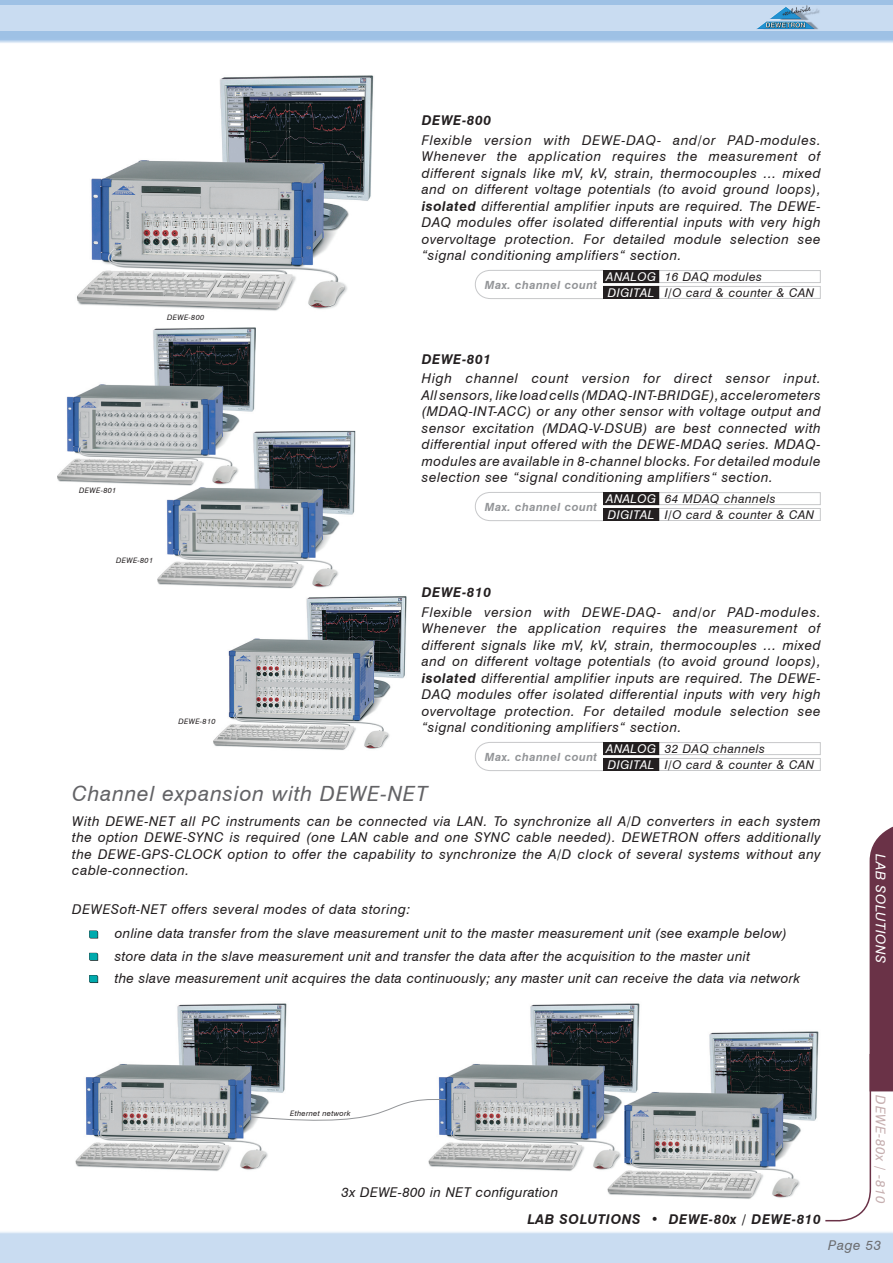
<style>
.page{position:relative;width:893px;height:1263px;background:#fff}
.page>*{position:absolute;margin:0;border:0;box-sizing:border-box;transform-origin:0 0}
.Headline_4{font:italic 21px "Swiss 721 BT";letter-spacing:.04em;color:#636366}
.Description_2{font:italic 13.5px/16.5px "Swiss 721 BT";letter-spacing:.04em;color:#231f20;text-align:justify}
.List_1{font:italic 13.5px "Swiss 721 BT";letter-spacing:.025em;color:#231f20}
.Headline_3{font:italic 700 13.5px "Swiss 721 BT";letter-spacing:.04em;color:#231f20}
.Description_1{font:italic 13.5px "Swiss 721 BT";letter-spacing:.025em;color:#231f20}
.t1{font:italic 13.5px "Swiss 721 BT";letter-spacing:.04em;color:#c6afb0}
.t2{font:italic 13.5px "Swiss 721 BT";letter-spacing:.04em;color:#fff}
.t3{font:italic 13.5px "Swiss 721 BT";letter-spacing:.04em;color:#6c6d70}
.t4{font:italic 12px/15.9px "Swiss 721 BT";letter-spacing:.04em;color:#231f20}
.t5{font:italic 12px/15.9px "Swiss 721 BT";letter-spacing:.04em;color:#fff}
.t6{font:italic 700 11.25px "Swiss 721 BT";letter-spacing:.04em;color:#939598}
.Description_2-2{font:italic 7.5px "Swiss 721 BT";letter-spacing:.04em;color:#231f20}
.s1{font-weight:700}
</style>
<div class="page">
<div style="left:0;top:0;width:893px;height:39px;background:#9ec1e5"></div>
<div style="left:0;top:5px;width:893px;height:25px;background:#c9dcf1"></div>
<div style="left:0;top:1233px;width:893px;height:30px;background:#c9dcf1"></div>
<img style="left:757px;top:6px;width:63px;height:24px">
<svg style="left:0;top:39px;width:893px;height:4px;background:#c1d7ef"></svg>
<svg style="left:0;top:1232px;width:893px;height:1px"></svg>
<svg style="left:825px;top:826px;width:68px;height:396px"></svg>
<img style="left:77px;top:75px;width:297px;height:236px">
<img style="left:75px;top:1003px;width:212px;height:168px">
<img style="left:428px;top:1003px;width:212px;height:168px">
<img style="left:57px;top:327px;width:198px;height:158px">
<img style="left:605px;top:1029px;width:214px;height:170px">
<svg style="left:250px;top:1095px;width:197px;height:36px"></svg>
<img style="left:157px;top:431px;width:198px;height:157px">
<img style="left:213px;top:596px;width:194px;height:154px">
<svg style="left:475px;top:270px;width:129px;height:29px"></svg>
<div style="left:657px;top:270px;width:164px;height:13px;border:1px solid #c7c8ca"></div>
<div style="left:657px;top:286px;width:164px;height:13px;border:1px solid #c7c8ca"></div>
<div style="left:604px;top:271px;width:55px;height:12px;background:#231f20"></div>
<div style="left:603px;top:270px;width:56px;height:13px;border:1px solid #231f20"></div>
<div style="left:604px;top:286px;width:55px;height:12px;background:#231f20"></div>
<div style="left:603px;top:286px;width:56px;height:13px;border:1px solid #231f20"></div>
<svg style="left:475px;top:492px;width:129px;height:29px"></svg>
<div style="left:657px;top:492px;width:164px;height:13px;border:1px solid #c7c8ca"></div>
<div style="left:657px;top:508px;width:164px;height:13px;border:1px solid #c7c8ca"></div>
<div style="left:604px;top:493px;width:55px;height:12px;background:#231f20"></div>
<div style="left:603px;top:492px;width:56px;height:13px;border:1px solid #231f20"></div>
<div style="left:604px;top:508px;width:55px;height:12px;background:#231f20"></div>
<div style="left:603px;top:508px;width:56px;height:13px;border:1px solid #231f20"></div>
<svg style="left:89px;top:930px;width:10px;height:9px"></svg>
<svg style="left:89px;top:952px;width:10px;height:9px"></svg>
<svg style="left:89px;top:975px;width:10px;height:8px"></svg>
<svg style="left:475px;top:742px;width:129px;height:29px"></svg>
<div style="left:657px;top:742px;width:164px;height:13px;border:1px solid #c7c8ca"></div>
<div style="left:657px;top:758px;width:164px;height:13px;border:1px solid #c7c8ca"></div>
<div style="left:604px;top:742px;width:55px;height:13px;background:#231f20"></div>
<div style="left:604px;top:758px;width:55px;height:12px;background:#231f20"></div>
<div style="left:603px;top:758px;width:56px;height:13px;border:1px solid #231f20"></div>
<p class="Description_2-2" style="left:167px;top:313px;width:39px">DEWE-800</p>
<p class="Description_2-2" style="left:79px;top:485px;width:39px">DEWE-801</p>
<p class="Description_2-2" style="left:116px;top:555px;width:39px">DEWE-801</p>
<p class="Description_2-2" style="left:178px;top:717px;width:39px">DEWE-810</p>
<p class="Headline_3" style="left:422px;top:112px;width:71px">DEWE-800</p>
<p class="Description_2" style="left:422px;top:131px;width:400px">Flexible version with DEWE-DAQ- and/or PAD-modules.<br>Whenever the application requires the measurement of different signals like mV, kV, strain, thermocouples ... mixed and on different voltage potentials (to avoid ground loops), <span class="s1">isolated</span> differential amplifier inputs are required. The DEWE-DAQ modules offer isolated differential inputs with very high overvoltage protection. For detailed module selection see “signal conditioning amplifiers“ section.</p>
<p class="t5" style="left:606px;top:268px;width:51px">ANALOG<br>DIGITAL</p>
<p class="t6" style="left:485px;top:278px;width:114px">Max. channel count</p>
<p class="t4" style="left:665px;top:269px;width:151px">16 DAQ modules<br>I/O card &amp; counter &amp; CAN</p>
<p class="Headline_3" style="left:422px;top:351px;width:71px">DEWE-801</p>
<p class="Description_2" style="left:422px;top:370px;width:400px">High channel count version for direct sensor input.<br>All sensors, like load cells (MDAQ-INT-BRIDGE), accelerometers (MDAQ-INT-ACC) or any other sensor with voltage output and sensor excitation (MDAQ-V-DSUB) are best connected with differential input offered with the DEWE-MDAQ series. MDAQ&shy;modules are available in 8-channel blocks. For detailed module selection see “signal conditioning amplifiers“ section.</p>
<p class="t5" style="left:606px;top:491px;width:51px">ANALOG<br>DIGITAL</p>
<p class="t6" style="left:485px;top:500px;width:114px">Max. channel count</p>
<p class="t4" style="left:665px;top:491px;width:151px">64 MDAQ channels<br>I/O card &amp; counter &amp; CAN</p>
<p class="Headline_3" style="left:422px;top:584px;width:71px">DEWE-810</p>
<p class="Description_2" style="left:422px;top:603px;width:400px">Flexible version with DEWE-DAQ- and/or PAD-modules.<br>Whenever the application requires the measurement of different signals like mV, kV, strain, thermocouples ... mixed and on different voltage potentials (to avoid ground loops), <span class="s1">isolated</span> differential amplifier inputs are required. The DEWE-DAQ modules offer isolated differential inputs with very high overvoltage protection. For detailed module selection see “signal conditioning amplifiers“ section.</p>
<p class="t5" style="left:606px;top:740px;width:51px">ANALOG<br>DIGITAL</p>
<p class="t6" style="left:485px;top:750px;width:114px">Max. channel count</p>
<p class="t4" style="left:665px;top:741px;width:151px">32 DAQ channels<br>I/O card &amp; counter &amp; CAN</p>
<p class="Headline_4" style="left:72px;top:780px;width:357px">Channel expansion with DEWE-NET</p>
<p class="Description_2" style="left:72px;top:812px;width:750px">With DEWE-NET all PC instruments can be connected via LAN. To synchronize all A/D converters in each system the option DEWE-SYNC is required (one LAN cable and one SYNC cable needed). DEWETRON offers additionally the DEWE-GPS-CLOCK option to offer the capability to synchronize the A/D clock of several systems without any cable-connection.</p>
<p class="Description_2" style="left:72px;top:900px;width:340px">DEWESoft-NET offers several modes of data storing:</p>
<p class="List_1" style="left:115px;top:925px;width:674px">online data transfer from the slave measurement unit to the master measurement unit (see example below)</p>
<p class="List_1" style="left:115px;top:948px;width:637px">store data in the slave measurement unit and transfer the data after the acquisition to the master unit</p>
<p class="List_1" style="left:115px;top:970px;width:687px">the slave measurement unit acquires the data continuously; any master unit can receive the data via network</p>
<p class="Description_2-2" style="left:290px;top:1109px;width:62px">Ethernet network</p>
<p class="Description_1" style="left:342px;top:1184px;width:218px">3x DEWE-800 in NET configuration</p>
<p class="Headline_3" style="left:528px;top:1211px;width:295px">LAB SOLUTIONS • DEWE-80x / DEWE-810</p>
<p class="t2" style="left:889px;top:854px;width:110px;rotate:90deg">LAB SOLUTIONS</p>
<p class="t1" style="left:889px;top:1095px;width:109px;rotate:90deg">DEWE-80x / -810</p>
<p class="t3" style="left:828px;top:1237px;width:55px">Page 53</p>
</div>
